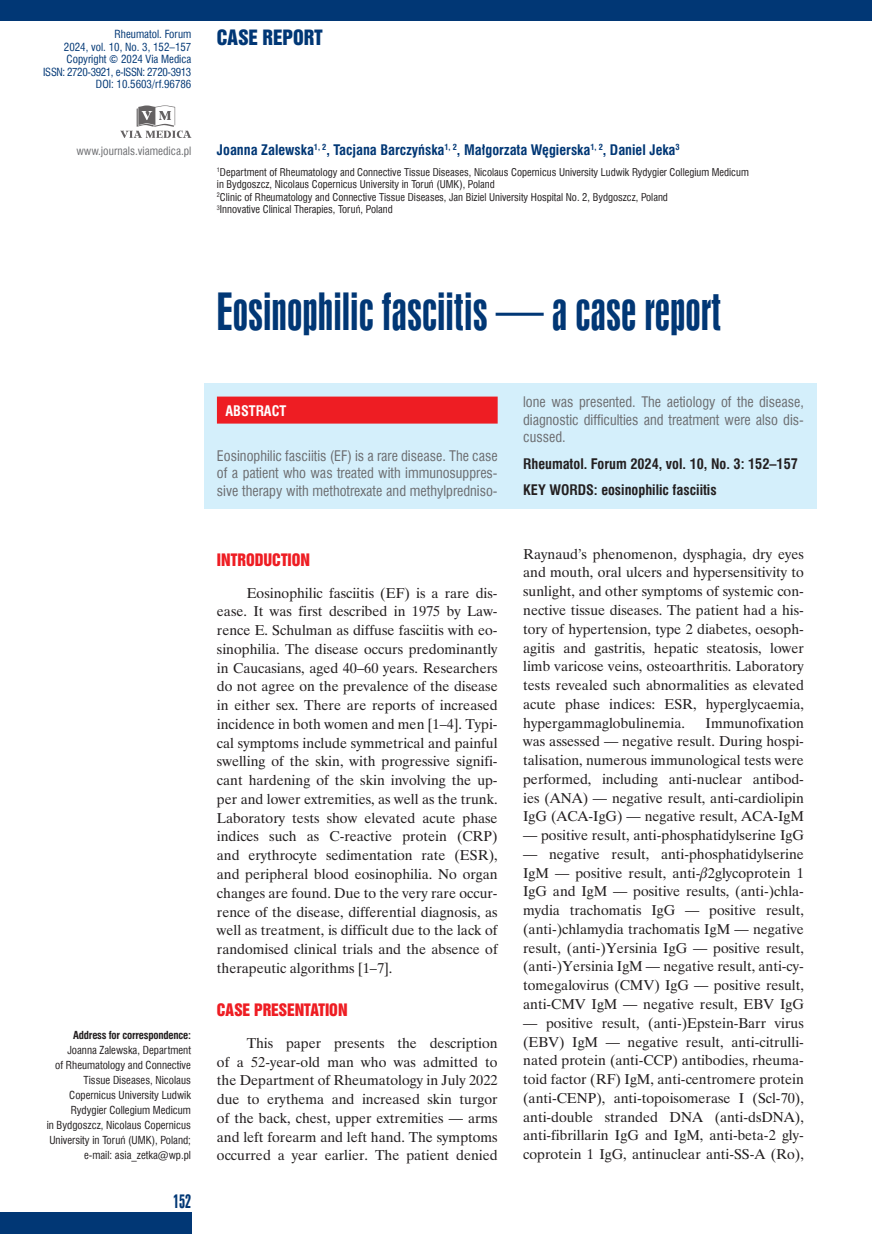
<style>
.page{position:relative;width:872px;height:1234px;background:#fff}
.page>*{position:absolute;margin:0;border:0;box-sizing:border-box;transform-origin:0 0}
._02_Tytul{font:48px "Swis 924 EU";color:#013775}
.t1{font:19.35px "Swis 921 EU";color:#013775}
.t2{font:18px "Swis 924 EU";color:#013775}
._12_Srodtytul_1{font:15.75px "Swis 921 EU";color:#ee1d23}
._08_Tekst{font:14.25px/18.8px "Time Ibis EE";color:#231f20;text-align:justify}
._06_Streszczenie_tek{font:14.25px/17.5px "Swis 721 Cn EU";color:#6c6d70;text-align:justify}
._03_Autor{font:700 14.25px "Swis 721 Cn EU";color:#013775}
._06_Streszczenie_pod{font:700 14.25px "Swis 721 Cn EU";color:#231f20}
._06_Streszczenie_slo{font:700 14.25px "Swis 721 Cn EU";color:#231f20}
._06_Streszczenie_tyt{font:700 14.25px "Swis 721 Cn EU";color:#fff}
.t3{font:11.25px "Swis 721 Cn EU";color:#6c6d70}
.t4{font:10.95px/12.6px "Swis 721 Cn EU";color:#013775;text-align:right}
._05_Adres_koresponde{font:10.8px/15px "Swis 721 Cn EU";color:#231f20;text-align:right}
._05_Adres_koresponde-2{font:700 10.8px "Swis 721 Cn EU";letter-spacing:-.02em;color:#231f20}
._03_Afiliacje{font:10.5px/12.6px "Swis 721 Cn EU";color:#231f20}
</style>
<div class="page">
<div style="left:0;top:1212px;width:191px;height:21px;background:#013775"></div>
<div style="left:0;top:0;width:872px;height:21px;background:#013775"></div>
<svg style="left:120px;top:105px;width:71px;height:33px"></svg>
<div style="left:204px;top:384px;width:612px;height:125px;background:#d4effb"></div>
<div style="left:217px;top:396px;width:280px;height:27px;background:#ee1d23"></div>
<p class="t4" style="left:43px;top:28px;width:150px">Rheumatol. Forum<br>2024, vol. 10, No. 3, 152–157<br>Copyright © 2024 Via Medica<br>ISSN: 2720-3921, e-ISSN: 2720-3913<br>DOI: 10.5603/rf.96786</p>
<p class="t1" style="left:217px;top:25px;width:107px">CASE REPORT</p>
<p class="t3" style="left:76px;top:144px;width:116px">www.journals.viamedica.pl</p>
<p class="_03_Autor" style="left:217px;top:141px;width:464px">Joanna Zalewska<sup>1,</sup> <sup>2</sup>, Tacjana Barczyńska<sup>1,</sup> <sup>2</sup>, Małgorzata Węgierska<sup>1,</sup> <sup>2</sup>, Daniel Jeka<sup>3</sup></p>
<p class="_03_Afiliacje" style="left:217px;top:165px;width:533px"><sup>1</sup>Department of Rheumatology and Connective Tissue Diseases, Nicolaus Copernicus University Ludwik Rydygier Collegium Medicum in Bydgoszcz, Nicolaus Copernicus University in Toruń (UMK), Poland</p>
<p class="_03_Afiliacje" style="left:217px;top:191px;width:452px"><sup>2</sup>Clinic of Rheumatology and Connective Tissue Diseases, Jan Biziel University Hospital No. 2, Bydgoszcz, Poland</p>
<p class="_03_Afiliacje" style="left:217px;top:203px;width:177px"><sup>3</sup>Innovative Clinical Therapies, Toruń, Poland</p>
<p class="_02_Tytul" style="left:217px;top:282px;width:506px">Eosinophilic fasciitis — a case report</p>
<p class="_05_Adres_koresponde-2" style="left:73px;top:1028px;width:119px">Address for correspondence:</p>
<p class="_05_Adres_koresponde" style="left:47px;top:1042px;width:146px">Joanna Zalewska, Department<br>of Rheumatology and Connective<br>Tissue Diseases, Nicolaus<br>Copernicus University Ludwik<br>Rydygier Collegium Medicum<br>in Bydgoszcz, Nicolaus Copernicus<br>University in Toruń (UMK), Poland; e-mail: asia_zetka@wp.pl</p>
<p class="t2" style="left:173px;top:1190px;width:20px">152</p>
<p class="_06_Streszczenie_tyt" style="left:225px;top:402px;width:62px">ABSTRACT</p>
<p class="_06_Streszczenie_tek" style="left:217px;top:446px;width:282px">Eosinophilic fasciitis (EF) is a rare disease. The case of a patient who was treated with immunosuppres&shy;sive therapy with methotrexate and methylpredniso-</p>
<p class="_12_Srodtytul_1" style="left:217px;top:549px;width:95px">INTRODUCTION</p>
<p class="_08_Tekst" style="left:217px;top:583px;width:282px;text-indent:30px">Eosinophilic fasciitis (EF) is a rare dis&shy;ease. It was first described in 1975 by Law&shy;rence E. Schulman as diffuse fasciitis with eo&shy;sinophilia. The disease occurs predominantly in Caucasians, aged 40–60 years. Researchers do not agree on the prevalence of the disease in either sex. There are reports of increased incidence in both women and men [1–4]. Typi&shy;cal symptoms include symmetrical and painful swelling of the skin, with progressive signifi&shy;cant hardening of the skin involving the up&shy;per and lower extremities, as well as the trunk.<br>Laboratory tests show elevated acute phase indices such as C-reactive protein (CRP) and erythrocyte sedimentation rate (ESR), and peripheral blood eosinophilia. No organ changes are found. Due to the very rare occur&shy;rence of the disease, differential diagnosis, as well as treatment, is difficult due to the lack of randomised clinical trials and the absence of therapeutic algorithms [1–7].</p>
<p class="_12_Srodtytul_1" style="left:217px;top:999px;width:132px">CASE PRESENTATION</p>
<p class="_08_Tekst" style="left:217px;top:1033px;width:282px;text-indent:30px">This paper presents the description of a 52-year-old man who was admitted to the Department of Rheumatology in July 2022 due to erythema and increased skin turgor of the back, chest, upper extremities — arms and left forearm and left hand. The symptoms occurred a year earlier. The patient denied</p>
<p class="_06_Streszczenie_tek" style="left:523px;top:393px;width:282px">lone was presented. The aetiology of the disease, diagnostic difficulties and treatment were also dis&shy;cussed.</p>
<p class="_06_Streszczenie_pod" style="left:523px;top:454px;width:276px">Rheumatol. Forum 2024, vol. 10, No. 3: 152–157</p>
<p class="_06_Streszczenie_slo" style="left:523px;top:480px;width:195px">KEY WORDS: eosinophilic fasciitis</p>
<p class="_08_Tekst" style="left:523px;top:544px;width:282px">Raynaud’s phenomenon, dysphagia, dry eyes and mouth, oral ulcers and hypersensitivity to sunlight, and other symptoms of systemic con&shy;nective tissue diseases. The patient had a his&shy;tory of hypertension, type 2 diabetes, oesoph&shy;agitis and gastritis, hepatic steatosis, lower limb varicose veins, osteoarthritis. Laboratory tests revealed such abnormalities as elevated acute phase indices: ESR, hyperglycaemia, hypergammaglobulinemia.</p>
<p class="_08_Tekst" style="left:523px;top:713px;width:282px;text-indent:182px">Immunofixation was assessed — negative result. During hospi&shy;talisation, numerous immunological tests were performed, including anti-nuclear antibod&shy;ies (ANA) — negative result, anti-cardiolipin IgG (ACA-IgG) — negative result, ACA-IgM</p>
<p class="_08_Tekst" style="left:523px;top:825px;width:282px">— positive result, anti-phosphatidylserine IgG</p>
<p class="_08_Tekst" style="left:523px;top:844px;width:282px">— negative result, anti-phosphatidylserine IgM — positive result, anti- 2glycoprotein 1<br>IgG and IgM — positive results, (anti-)chla&shy;mydia trachomatis IgG — positive result, (anti-)chlamydia trachomatis IgM — negative result, (anti-)Yersinia IgG — positive result, (anti-)Yersinia IgM — negative result, anti-cy&shy;tomegalovirus (CMV) IgG — positive result, anti-CMV IgM — negative result, EBV IgG</p>
<p class="_08_Tekst" style="left:523px;top:1013px;width:282px">— positive result, (anti-)Epstein-Barr virus (EBV) IgM — negative result, anti-citrulli&shy;nated protein (anti-CCP) antibodies, rheuma&shy;toid factor (RF) IgM, anti-centromere protein (anti-CENP), anti-topoisomerase I (Scl-70), anti-double stranded DNA (anti-dsDNA), anti-fibrillarin IgG and IgM, anti-beta-2 gly&shy;coprotein 1 IgG, antinuclear anti-SS-A (Ro),</p>
</div>
